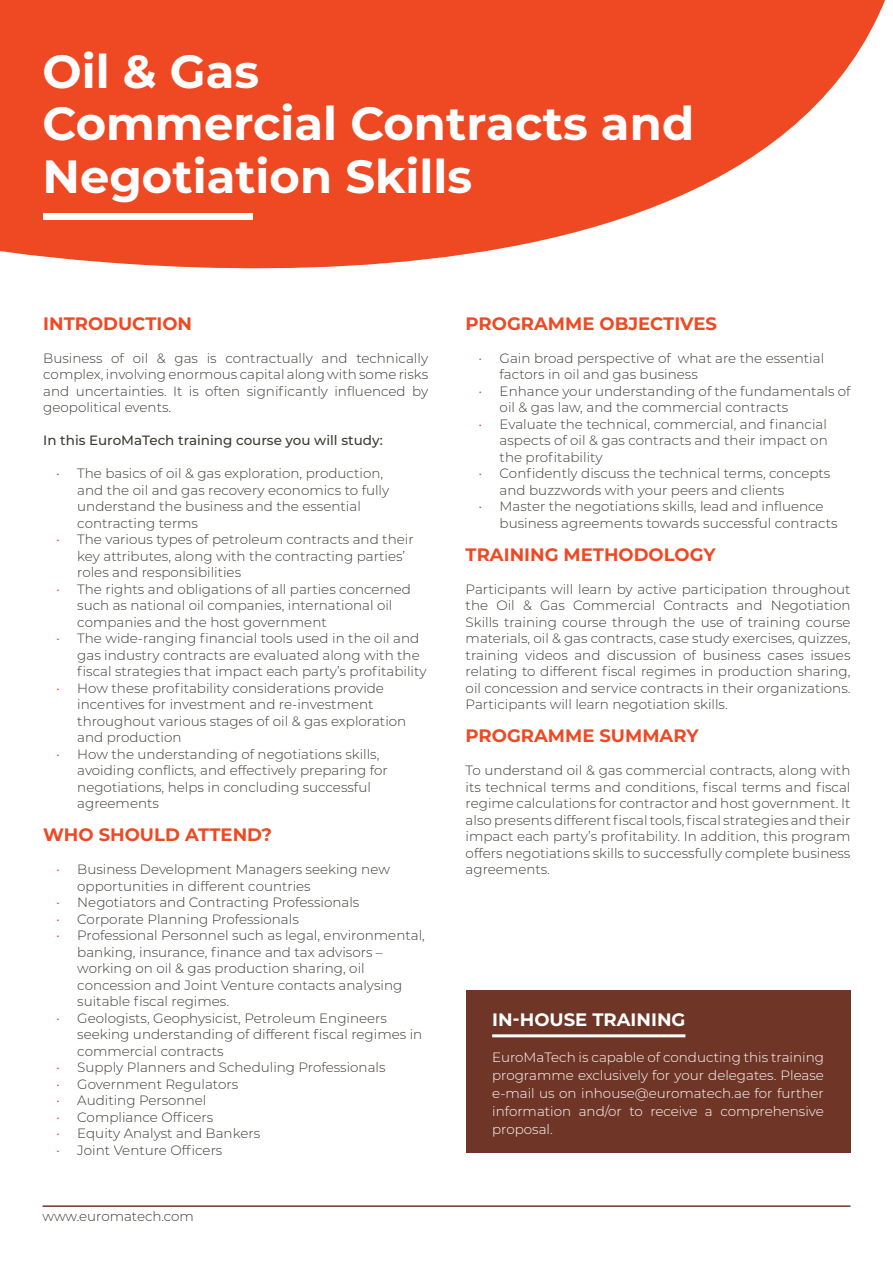
<style>
.page{position:relative;width:893px;height:1263px;background:#fff}
.page>*{position:absolute;margin:0;border:0;box-sizing:border-box;transform-origin:0 0}
.t1{font:700 46.5px/52.5px "Montserrat";color:#fff}
.t2{font:700 18px "Montserrat";color:#ef4923}
.t3{font:700 18px "Montserrat";color:#fff}
.t4{font:300 13.5px/16.5px "Montserrat";color:#3e3a35}
.t5{font:300 13.5px/18px "Montserrat";color:#fff;text-align:justify}
.t6{font:500 13.5px "Montserrat";color:#3e3a35}
.s1{color:#ef4923}
</style>
<div class="page">
<svg style="left:0;top:0;width:782px;height:269px;background:#f05b39"></svg>
<div style="left:43px;top:213px;width:210px;height:6px;background:#fff"></div>
<hr style="left:43px;top:1205px;width:807px;height:2px;background:#6f3628">
<svg style="left:782px;top:0;width:103px;height:136px"></svg>
<div style="left:466px;top:990px;width:384px;height:162px;background:#6f3628"></div>
<hr style="left:492px;top:1034px;width:193px;height:3px;background:#fff">
<h1 class="t1" style="left:43px;top:43px;width:653px">Oil &amp; Gas<br>Commercial Contracts and<br>Negotiation Skills</h1>
<h2 class="t2" style="left:43px;top:310px;width:150px">INTRODUCTION</h2>
<p class="t4" style="left:43px;top:349px;width:386px;text-align:justify">Business of oil &amp; gas is contractually and technically complex, involving enormous capital along with some risks and uncertainties. It is often significantly influenced by geopolitical events.</p>
<p class="t6" style="left:43px;top:431px;width:341px">In this EuroMaTech training course you will study:</p>
<p class="t4" style="left:77px;top:465px;width:313px;text-indent:-21px"><span class="s1">•</span> The basics of oil &amp; gas exploration, production, and the oil and gas recovery economics to fully understand the business and the essential contracting terms</p>
<p class="t4" style="left:77px;top:531px;width:338px;text-indent:-21px"><span class="s1">•</span> The various types of petroleum contracts and their key attributes, along with the contracting parties’ roles and responsibilities</p>
<p class="t4" style="left:77px;top:580px;width:335px;text-indent:-21px"><span class="s1">•</span> The rights and obligations of all parties concerned such as national oil companies, international oil companies and the host government</p>
<p class="t4" style="left:77px;top:629px;width:351px;text-indent:-21px"><span class="s1">•</span> The wide-ranging financial tools used in the oil and gas industry contracts are evaluated along with the fiscal strategies that impact each party’s profitability</p>
<p class="t4" style="left:77px;top:679px;width:331px;text-indent:-21px"><span class="s1">•</span> How these profitability considerations provide incentives for investment and re-investment throughout various stages of oil &amp; gas exploration and production</p>
<p class="t4" style="left:77px;top:745px;width:312px;text-indent:-21px"><span class="s1">•</span> How the understanding of negotiations skills, avoiding conflicts, and effectively preparing for negotiations, helps in concluding successful agreements</p>
<h2 class="t2" style="left:43px;top:822px;width:230px">WHO SHOULD ATTEND?</h2>
<p class="t4" style="left:77px;top:861px;width:314px;text-indent:-21px"><span class="s1">•</span> Business Development Managers seeking new opportunities in different countries</p>
<p class="t4" style="left:56px;top:894px;width:305px"><span class="s1">•</span> Negotiators and Contracting Professionals</p>
<p class="t4" style="left:56px;top:910px;width:244px"><span class="s1">•</span> Corporate Planning Professionals</p>
<p class="t4" style="left:77px;top:927px;width:349px;text-indent:-21px"><span class="s1">•</span> Professional Personnel such as legal, environmental, banking, insurance, finance and tax advisors – working on oil &amp; gas production sharing, oil concession and Joint Venture contacts analysing suitable fiscal regimes.</p>
<p class="t4" style="left:77px;top:1009px;width:346px;text-indent:-21px"><span class="s1">•</span> Geologists, Geophysicist, Petroleum Engineers seeking understanding of different fiscal regimes in commercial contracts</p>
<p class="t4" style="left:56px;top:1059px;width:331px"><span class="s1">•</span> Supply Planners and Scheduling Professionals</p>
<p class="t4" style="left:56px;top:1075px;width:184px"><span class="s1">•</span> Government Regulators</p>
<p class="t4" style="left:56px;top:1091px;width:152px"><span class="s1">•</span> Auditing Personnel</p>
<p class="t4" style="left:56px;top:1108px;width:159px"><span class="s1">•</span> Compliance Officers</p>
<p class="t4" style="left:56px;top:1124px;width:206px"><span class="s1">•</span> Equity Analyst and Bankers</p>
<p class="t4" style="left:56px;top:1141px;width:168px"><span class="s1">•</span> Joint Venture Officers</p>
<p class="t4" style="left:43px;top:1208px;width:153px">www.euromatech.com</p>
<h2 class="t2" style="left:466px;top:310px;width:253px">PROGRAMME OBJECTIVES</h2>
<p class="t4" style="left:500px;top:349px;width:326px;text-indent:-21px"><span class="s1">•</span> Gain broad perspective of what are the essential factors in oil and gas business</p>
<p class="t4" style="left:500px;top:382px;width:352px;text-indent:-21px"><span class="s1">•</span> Enhance your understanding of the fundamentals of oil &amp; gas law, and the commercial contracts</p>
<p class="t4" style="left:500px;top:415px;width:330px;text-align:justify;text-indent:-21px"><span class="s1">•</span> Evaluate the technical, commercial, and financial aspects of oil &amp; gas contracts and their impact on the profitability</p>
<p class="t4" style="left:500px;top:465px;width:332px;text-indent:-21px"><span class="s1">•</span> Confidently discuss the technical terms, concepts and buzzwords with your peers and clients</p>
<p class="t4" style="left:500px;top:498px;width:339px;text-indent:-21px"><span class="s1">•</span> Master the negotiations skills, lead and influence business agreements towards successful contracts</p>
<h2 class="t2" style="left:466px;top:541px;width:252px">TRAINING METHODOLOGY</h2>
<p class="t4" style="left:466px;top:580px;width:386px;text-align:justify">Participants will learn by active participation throughout the Oil &amp; Gas Commercial Contracts and Negotiation Skills training course through the use of training course materials, oil &amp; gas contracts, case study exercises, quizzes, training videos and discussion of business cases issues relating to different fiscal regimes in production sharing, oil concession and service contracts in their organizations.<br>Participants will learn negotiation skills.</p>
<h2 class="t2" style="left:466px;top:723px;width:234px">PROGRAMME SUMMARY</h2>
<p class="t4" style="left:466px;top:762px;width:386px;text-align:justify">To understand oil &amp; gas commercial contracts, along with its technical terms and conditions, fiscal terms and fiscal regime calculations for contractor and host government. It also presents different fiscal tools, fiscal strategies and their impact each party’s profitability. In addition, this program offers negotiations skills to successfully complete business agreements.</p>
<h2 class="t3" style="left:492px;top:1006px;width:195px">IN-HOUSE TRAINING</h2>
<p class="t5" style="left:492px;top:1047px;width:333px">EuroMaTech is capable of conducting this training programme exclusively for your delegates. Please e-mail us on inhouse@euromatech.ae for further information and/or to receive a comprehensive proposal.</p>
</div>
